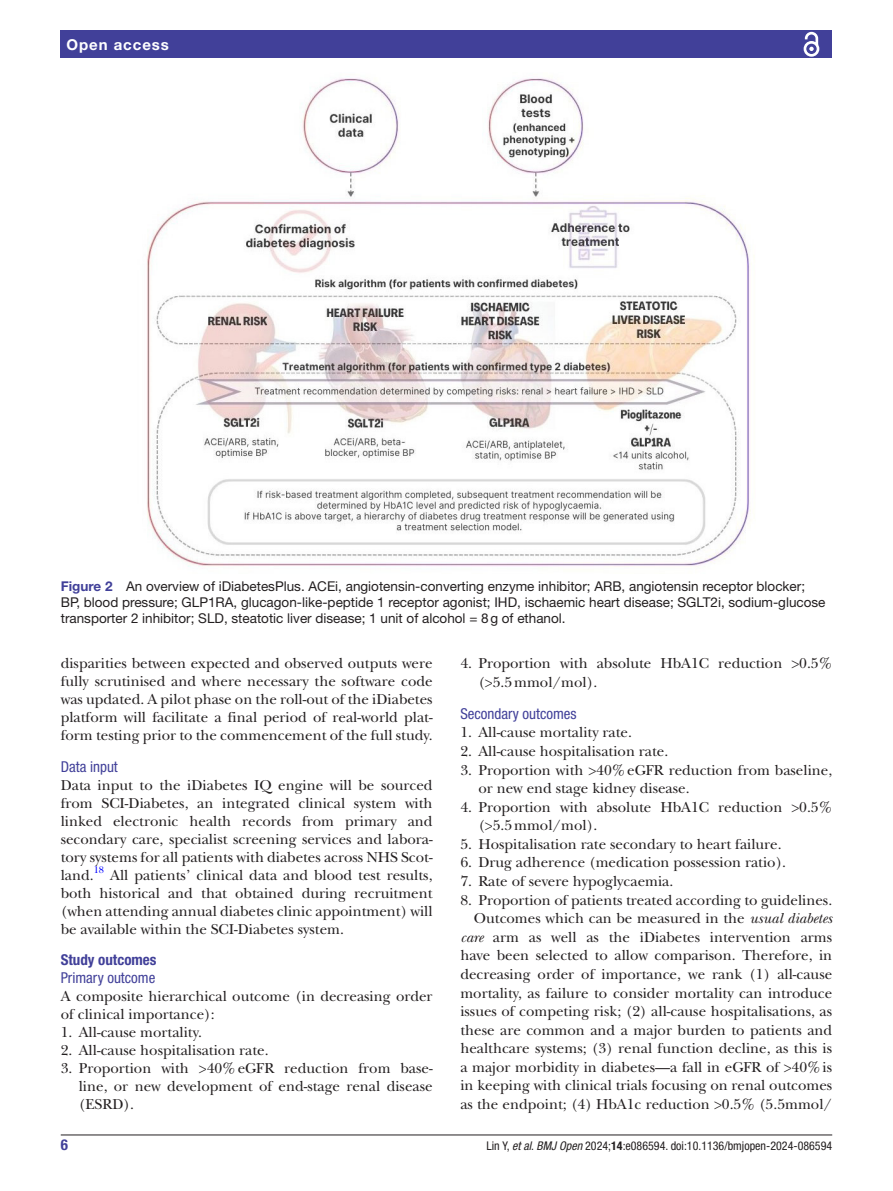
<style>
.page{position:relative;width:893px;height:1191px;background:#fff}
.page>*{position:absolute;margin:0;border:0;box-sizing:border-box;transform-origin:0 0}
.t1{font:15px/18px "New Baskerville";color:#231f20}
.t2{font:condensed 15px "Helvetica Neue LT Std";color:#414099}
.t3{font:700 condensed 15px "Helvetica Neue LT Std";color:#414099}
.t4{font:700 15px "Helvetica Neue LT Std";letter-spacing:.065em;color:#fff}
.t5{font:13.5px/16.2px "Helvetica Neue LT Std";color:#231f20}
.t6{font:condensed 12px "Helvetica Neue LT Std";color:#231f20}
.s1{font-weight:700;color:#414099}
.s2{font-style:italic}
.s3{font-weight:700}
</style>
<div class="page">
<hr style="left:61px;top:1134px;width:771px;height:1px;background:#231f20">
<div style="left:61px;top:31px;width:771px;height:27px;background:#414099"></div>
<svg style="left:803px;top:31px;width:17px;height:26px"></svg>
<img style="left:147px;top:78px;width:608px;height:489px">
<p class="t4" style="left:66px;top:35px;width:104px">Open access</p>
<p class="t5" style="left:61px;top:578px;width:766px"><span class="s1">Figure 2</span> An overview of iDiabetesPlus. ACEi, angiotensin-converting enzyme inhibitor; ARB, angiotensin receptor blocker;<br>BP, blood pressure; GLP1RA, glucagon-like-peptide 1 receptor agonist; IHD, ischaemic heart disease; SGLT2i, sodium-glucose transporter 2 inhibitor; SLD, steatotic liver disease; 1 unit of alcohol = 8g of ethanol.</p>
<p class="t1" style="left:61px;top:654px;width:373px;text-align:justify">disparities between expected and observed outputs were fully scrutinised and where necessary the software code was updated. A pilot phase on the roll-out of the iDiabetes platform will facilitate a final period of real-world plat&shy;form testing prior to the commencement of the full study.</p>
<p class="t2" style="left:61px;top:757px;width:59px">Data input</p>
<p class="t1" style="left:61px;top:776px;width:373px;text-align:justify">Data input to the iDiabetes IQ engine will be sourced from SCI-Diabetes, an integrated clinical system with linked electronic health records from primary and secondary care, specialist screening services and labora&shy;tory systems for all patients with diabetes across NHS Scot&shy;land.<sup>18</sup> All patients’ clinical data and blood test results, both historical and that obtained during recruitment (when attending annual diabetes clinic appointment) will be available within the SCI-Diabetes system.</p>
<p class="t3" style="left:61px;top:951px;width:97px">Study outcomes</p>
<p class="t2" style="left:61px;top:969px;width:96px">Primary outcome</p>
<p class="t1" style="left:61px;top:987px;width:373px">A composite hierarchical outcome (in decreasing order of clinical importance):</p>
<p class="t1" style="left:61px;top:1023px;width:143px">1. All-cause mortality.</p>
<p class="t1" style="left:61px;top:1041px;width:209px">2. All-cause hospitalisation rate.</p>
<p class="t1" style="left:79px;top:1059px;width:355px;text-align:justify;text-indent:-18px">3. Proportion with &gt;40%eGFR reduction from base&shy;line, or new development of end-stage renal disease (ESRD).</p>
<p class="t1" style="left:478px;top:654px;width:355px;line-height:18.6px;text-indent:-18px">4. Proportion with absolute HbA1C reduction &gt;0.5% (&gt;5.5mmol/mol).</p>
<p class="t2" style="left:460px;top:705px;width:118px">Secondary outcomes</p>
<p class="t1" style="left:460px;top:723px;width:173px">1. All-cause mortality rate.</p>
<p class="t1" style="left:460px;top:742px;width:209px">2. All-cause hospitalisation rate.</p>
<p class="t1" style="left:478px;top:760px;width:355px;line-height:18.6px;text-indent:-18px">3. Proportion with &gt;40%eGFR reduction from baseline, or new end stage kidney disease.</p>
<p class="t1" style="left:478px;top:797px;width:355px;line-height:18.6px;text-indent:-18px">4. Proportion with absolute HbA1C reduction &gt;0.5% (&gt;5.5mmol/mol).</p>
<p class="t1" style="left:460px;top:835px;width:323px">5. Hospitalisation rate secondary to heart failure.</p>
<p class="t1" style="left:460px;top:853px;width:327px">6. Drug adherence (medication possession ratio).</p>
<p class="t1" style="left:460px;top:872px;width:214px">7. Rate of severe hypoglycaemia.</p>
<p class="t1" style="left:460px;top:890px;width:373px;line-height:18.6px;text-align:right">8. Proportion of patients treated according to guidelines.<br>Outcomes which can be measured in the <span class="s2">usual diabetes care</span> arm as well as the iDiabetes intervention arms have been selected to allow comparison. Therefore, in decreasing order of importance, we rank (1) all-cause mortality, as failure to consider mortality can introduce issues of competing risk; (2) all-cause hospitalisations, as these are common and a major burden to patients and healthcare systems; (3) renal function decline, as this is a major morbidity in diabetes—a fall in eGFR of &gt;40%is in keeping with clinical trials focusing on renal outcomes as the endpoint; (4) HbA1c reduction &gt;0.5% (5.5mmol/</p>
<p class="t3" style="left:61px;top:1135px;width:9px">6</p>
<p class="t6" style="left:486px;top:1138px;width:347px">Lin Y, <span class="s2">et al</span>. <span class="s2">BMJ Open</span> 2024;<span class="s3">14</span>:e086594. doi:10.1136/bmjopen-2024-086594</p>
</div>
